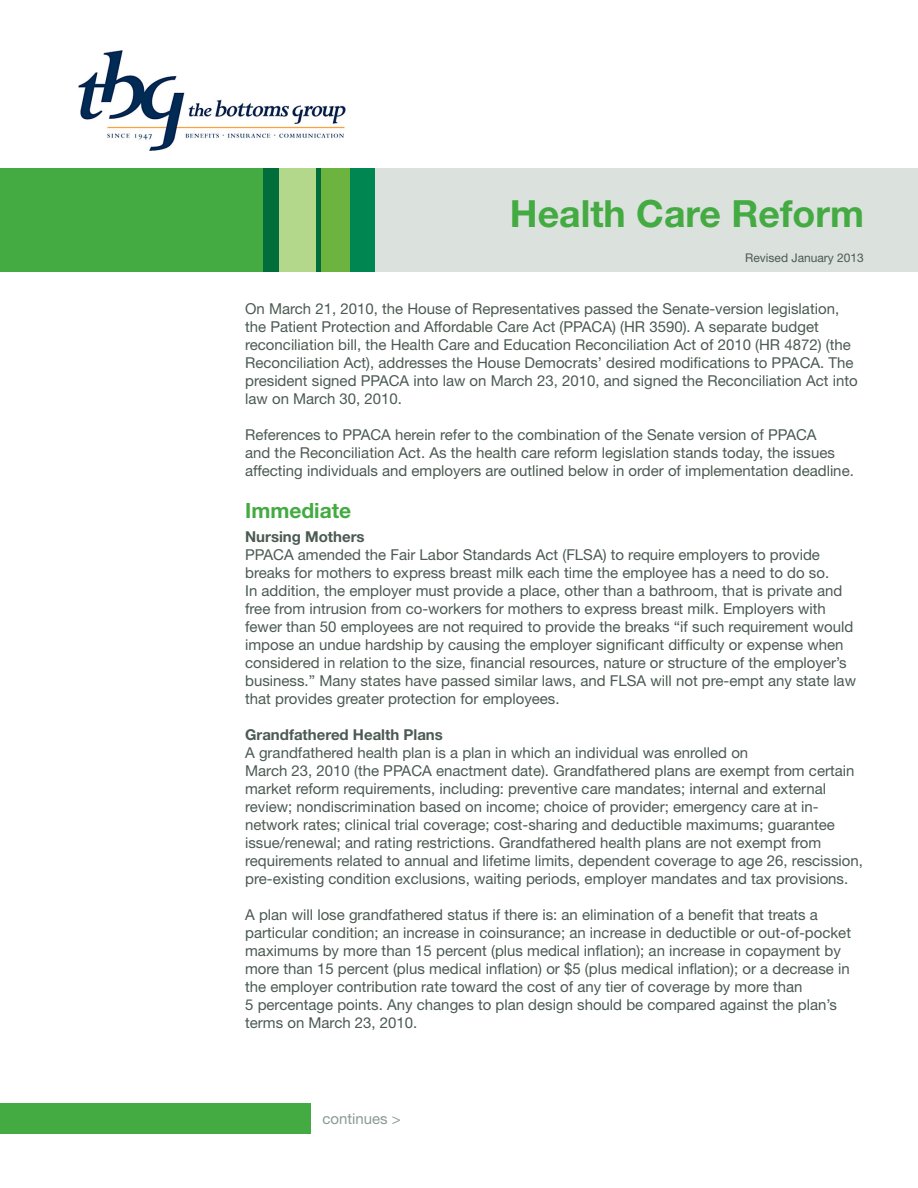
<style>
.page{position:relative;width:918px;height:1188px;background:#fff}
.page>*{position:absolute;margin:0;border:0;box-sizing:border-box;transform-origin:0 0}
.t1{font:700 37.5px "Helvetica Neue";color:#44aa42}
.t2{font:700 21px "Helvetica Neue";color:#44aa42}
.t3{font:15px/18px "Helvetica Neue";color:#4b5a52}
.t4{font:700 15px "Helvetica Neue";color:#4b5a52}
.t5{font:15px "Helvetica Neue";color:#8b9b92}
.t6{font:12px "Helvetica Neue";color:#4b5a52}
</style>
<div class="page">
<div style="left:0;top:1103px;width:310px;height:31px;background:#44aa42"></div>
<div style="left:141px;top:168px;width:777px;height:104px;background:#dbe1dd"></div>
<div style="left:0;top:168px;width:263px;height:104px;background:#44aa42"></div>
<div style="left:263px;top:168px;width:17px;height:104px;background:#006d3b"></div>
<div style="left:280px;top:168px;width:36px;height:104px;background:#b3d78b"></div>
<div style="left:316px;top:168px;width:5px;height:104px;background:#006d3b"></div>
<div style="left:321px;top:168px;width:29px;height:104px;background:#6cb43f"></div>
<div style="left:350px;top:168px;width:11px;height:104px;background:#008751"></div>
<div style="left:361px;top:168px;width:14px;height:104px;background:#008751"></div>
<img style="left:78px;top:51px;width:268px;height:99px">
<p class="t1" style="left:510px;top:190px;width:356px">Health Care Reform</p>
<p class="t6" style="left:745px;top:251px;width:120px">Revised January 2013</p>
<p class="t3" style="left:245px;top:299px;width:614px">On March 21, 2010, the House of Representatives passed the Senate-version legislation, the Patient Protection and Affordable Care Act (PPACA) (HR 3590). A separate budget reconciliation bill, the Health Care and Education Reconciliation Act of 2010 (HR 4872) (the Reconciliation Act), addresses the House Democrats’ desired modifications to PPACA. The president signed PPACA into law on March 23, 2010, and signed the Reconciliation Act into law on March 30, 2010.</p>
<p class="t3" style="left:245px;top:425px;width:610px">References to PPACA herein refer to the combination of the Senate version of PPACA<br>and the Reconciliation Act. As the health care reform legislation stands today, the issues affecting individuals and employers are outlined below in order of implementation deadline.</p>
<p class="t2" style="left:245px;top:497px;width:108px">Immediate</p>
<p class="t4" style="left:245px;top:528px;width:121px">Nursing Mothers</p>
<p class="t3" style="left:245px;top:546px;width:586px">PPACA amended the Fair Labor Standards Act (FLSA) to require employers to provide breaks for mothers to express breast milk each time the employee has a need to do so.</p>
<p class="t3" style="left:245px;top:582px;width:612px">In addition, the employer must provide a place, other than a bathroom, that is private and free from intrusion from co-workers for mothers to express breast milk. Employers with fewer than 50 employees are not required to provide the breaks “if such requirement would impose an undue hardship by causing the employer significant difficulty or expense when considered in relation to the size, financial resources, nature or structure of the employer’s business.” Many states have passed similar laws, and FLSA will not pre-empt any state law that provides greater protection for employees.</p>
<p class="t4" style="left:245px;top:726px;width:199px">Grandfathered Health Plans</p>
<p class="t3" style="left:245px;top:744px;width:505px">A grandfathered health plan is a plan in which an individual was enrolled on</p>
<p class="t3" style="left:245px;top:762px;width:619px">March 23, 2010 (the PPACA enactment date). Grandfathered plans are exempt from certain market reform requirements, including: preventive care mandates; internal and external review; nondiscrimination based on income; choice of provider; emergency care at in&shy;network rates; clinical trial coverage; cost-sharing and deductible maximums; guarantee issue/renewal; and rating restrictions. Grandfathered health plans are not exempt from requirements related to annual and lifetime limits, dependent coverage to age 26, rescission, pre-existing condition exclusions, waiting periods, employer mandates and tax provisions.</p>
<p class="t3" style="left:245px;top:906px;width:607px">A plan will lose grandfathered status if there is: an elimination of a benefit that treats a particular condition; an increase in coinsurance; an increase in deductible or out-of-pocket maximums by more than 15 percent (plus medical inflation); an increase in copayment by more than 15 percent (plus medical inflation) or $5 (plus medical inflation); or a decrease in the employer contribution rate toward the cost of any tier of coverage by more than</p>
<p class="t3" style="left:245px;top:996px;width:593px">5 percentage points. Any changes to plan design should be compared against the plan’s terms on March 23, 2010.</p>
<p class="t5" style="left:322px;top:1110px;width:80px">continues &gt;</p>
</div>
